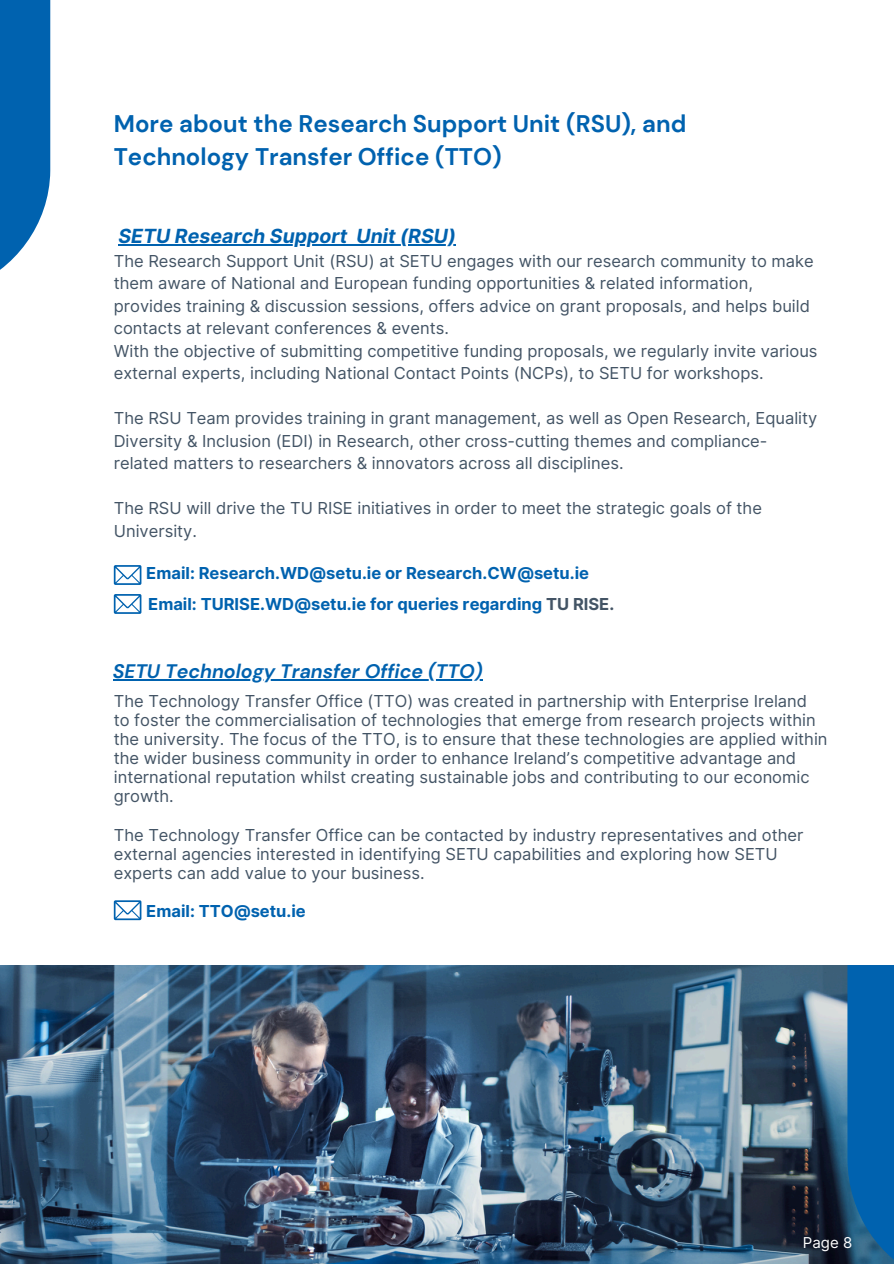
<style>
.page{position:relative;width:894px;height:1264px;background:#fff}
.page>*{position:absolute;margin:0;border:0;box-sizing:border-box;transform-origin:0 0}
.t1{font:700 24px/32.7px "DM Sans";color:#0062af}
.t2{font:italic 700 19.5px "DM Sans";color:#0062af}
.t3{font:italic 700 19.5px "Inter";color:#0062af}
.t4{font:16.5px/22.5px "Inter";color:#435465}
.t5{font:700 16.5px "Inter";color:#0062af}
.t6{font:15px "Inter";color:#fff}
.s1{color:#435465}
</style>
<div class="page">
<img style="left:0;top:965px;width:847px;height:298px">
<div style="left:847px;top:965px;width:46px;height:298px;background:#0062af"></div>
<svg style="left:0;top:0;width:50px;height:270px;background:#1c73b7"></svg>
<hr style="left:118px;top:244px;width:229px;height:1px;background:#0062af">
<hr style="left:356px;top:244px;width:100px;height:1px;background:#0062af">
<svg style="left:114px;top:594px;width:27px;height:20px"></svg>
<hr style="left:113px;top:679px;width:369px;height:1px;background:#0062af">
<svg style="left:114px;top:900px;width:27px;height:20px"></svg>
<svg style="left:114px;top:565px;width:27px;height:20px"></svg>
<p class="t1" style="left:114px;top:108px;width:574px">More about the Research Support Unit (RSU), and<br>Technology Transfer Office (TTO)</p>
<p class="t3" style="left:118px;top:224px;width:230px">SETU Research Support</p>
<p class="t3" style="left:356px;top:224px;width:101px">Unit (RSU)</p>
<p class="t4" style="left:114px;top:249px;width:701px">The Research Support Unit (RSU) at SETU engages with our research community to make them aware of National and European funding opportunities &amp; related information,</p>
<p class="t4" style="left:114px;top:294px;width:705px">provides training &amp; discussion sessions, offers advice on grant proposals, and helps build contacts at relevant conferences &amp; events.<br>With the objective of submitting competitive funding proposals, we regularly invite various external experts, including National Contact Points (NCPs), to SETU for workshops.</p>
<p class="t4" style="left:114px;top:407px;width:704px">The RSU Team provides training in grant management, as well as Open Research, Equality<br>Diversity &amp; Inclusion (EDI) in Research, other cross-cutting themes and compliance&shy;related matters to researchers &amp; innovators across all disciplines.</p>
<h3 class="t4" style="left:114px;top:497px;width:649px">The RSU will drive the TU RISE initiatives in order to meet the strategic goals of the<br>University.</h3>
<h3 class="t5" style="left:146px;top:562px;width:444px">Email: Research.WD@setu.ie or Research.CW@setu.ie</h3>
<p class="t5" style="left:148px;top:594px;width:467px">Email: TURISE.WD@setu.ie for queries regarding <span class="s1">TU RISE.</span></p>
<h2 class="t2" style="left:113px;top:658px;width:371px">SETU Technology Transfer Office (TTO)</h2>
<p class="t4" style="left:114px;top:691px;width:715px;line-height:19.2px">The Technology Transfer Office (TTO) was created in partnership with Enterprise Ireland<br>to foster the commercialisation of technologies that emerge from research projects within the university. The focus of the TTO, is to ensure that these technologies are applied within the wider business community in order to enhance Ireland’s competitive advantage and international reputation whilst creating sustainable jobs and contributing to our economic growth.</p>
<p class="t4" style="left:114px;top:825px;width:691px;line-height:19.2px">The Technology Transfer Office can be contacted by industry representatives and other external agencies interested in identifying SETU capabilities and exploring how SETU experts can add value to your business.</p>
<h3 class="t5" style="left:146px;top:901px;width:161px">Email: TTO@setu.ie</h3>
<p class="t6" style="left:802px;top:1233px;width:51px">Page 8</p>
</div>
